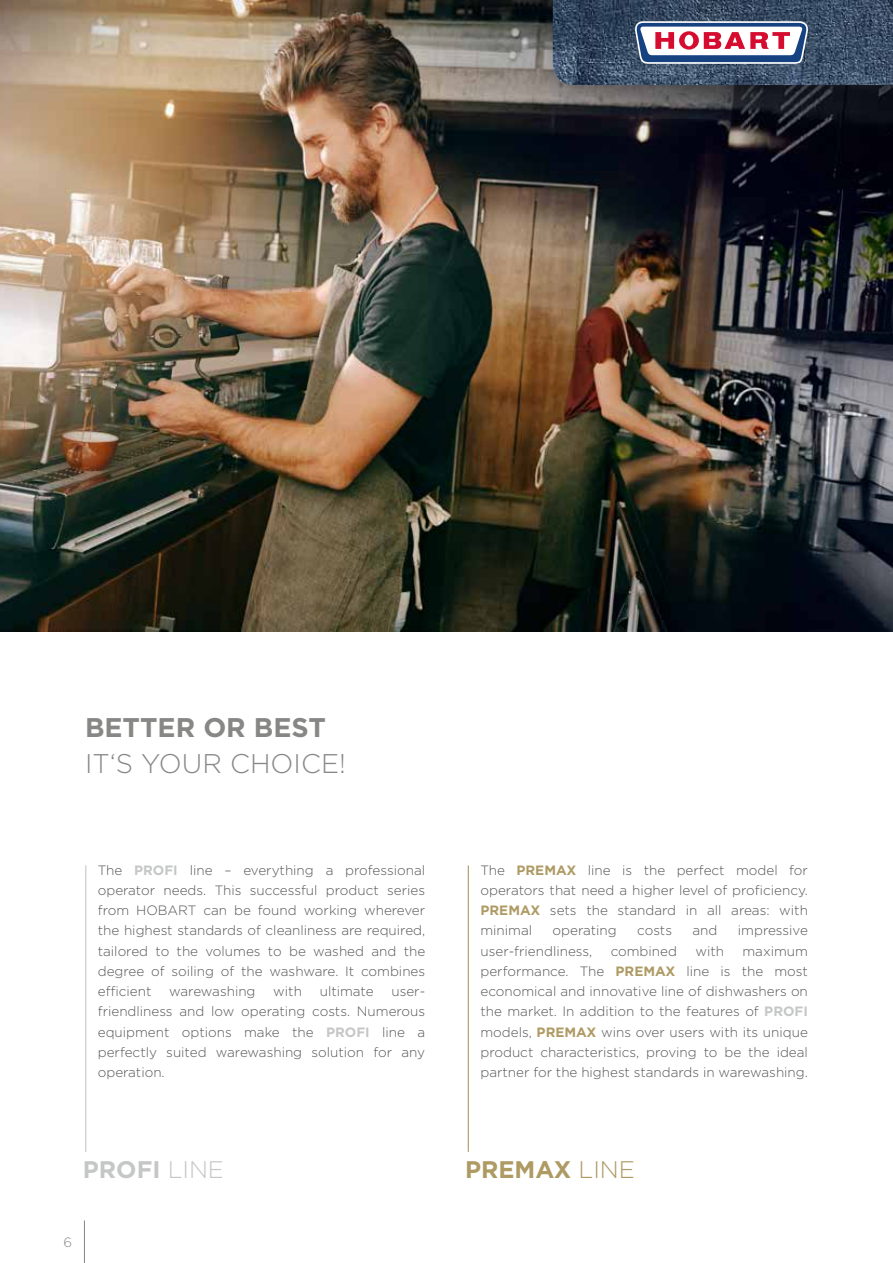
<style>
.page{position:relative;width:893px;height:1263px;background:#fff}
.page>*{position:absolute;margin:0;border:0;box-sizing:border-box;transform-origin:0 0}
.t1{font:300 27px "Gotham";color:#878786}
.t2{font:700 27px "Gotham";color:#878786}
.t3{font:700 24px "Gotham";color:#ae9a63}
.t4{font:700 24px "Gotham";color:#c5c6c6}
.t5{font:300 13.5px/20.2px "Gotham";color:#565656;text-align:justify}
.t6{font:300 13.5px "Gotham";color:#878786}
.s1{font-weight:700;color:#c5c6c6}
.s2{font-weight:700;color:#ae9a63}
.s3{font-weight:300}
</style>
<div class="page">
<hr style="left:84px;top:1220px;width:1px;height:43px;background:#878786">
<img style="left:0;top:0;width:893px;height:632px">
<hr style="left:85px;top:865px;width:1px;height:287px;background:#c5c6c6">
<hr style="left:468px;top:865px;width:1px;height:287px;background:#ae9a63">
<div style="left:541px;top:0;width:352px;height:102px;background:#000;opacity:.2"></div>
<img style="left:553px;top:0;width:340px;height:85px">
<svg style="left:635px;top:21px;width:173px;height:43px"></svg>
<h1 class="t2" style="left:85px;top:710px;width:242px">BETTER OR BEST</h1>
<h1 class="t1" style="left:85px;top:747px;width:262px">IT‘S YOUR CHOICE!</h1>
<p class="t5" style="left:98px;top:859px;width:329px">The <span class="s1">PROFI</span> line – everything a professional operator needs. This successful product series from HOBART can be found working wherever the highest standards of cleanliness are required, tailored to the volumes to be washed and the degree of soiling of the washware. It combines efficient</p>
<p class="t5" style="left:169px;top:981px;width:88px">warewashing</p>
<p class="t5" style="left:273px;top:981px;width:30px">with</p>
<p class="t5" style="left:320px;top:981px;width:55px">ultimate</p>
<p class="t5" style="left:98px;top:981px;width:329px;text-indent:294px">user&shy;friendliness and low operating costs. Numerous equipment options make the <span class="s1">PROFI</span> line a perfectly suited warewashing solution for any operation.</p>
<p class="t5" style="left:480px;top:859px;width:329px">The <span class="s2">PREMAX</span> line is the perfect model for operators that need a higher level of proficiency.<br><span class="s2">PREMAX</span> sets the standard in all areas: with minimal</p>
<p class="t5" style="left:553px;top:920px;width:66px">operating</p>
<p class="t5" style="left:637px;top:920px;width:36px">costs</p>
<p class="t5" style="left:692px;top:920px;width:26px">and</p>
<p class="t5" style="left:738px;top:920px;width:71px">impressive</p>
<p class="t5" style="left:480px;top:940px;width:113px">user-friendliness,</p>
<p class="t5" style="left:611px;top:940px;width:68px">combined</p>
<p class="t5" style="left:695px;top:940px;width:30px">with</p>
<p class="t5" style="left:480px;top:940px;width:329px;text-indent:262px">maximum performance. The <span class="s2">PREMAX</span> line is the most economical and innovative line of dishwashers on the market. In addition to the features of <span class="s1">PROFI </span>models, <span class="s2">PREMAX</span> wins over users with its unique product characteristics, proving to be the ideal partner for the highest standards in warewashing.</p>
<h2 class="t4" style="left:83px;top:1153px;width:143px">PROFI <span class="s3">LINE</span></h2>
<h2 class="t3" style="left:465px;top:1153px;width:171px">PREMAX <span class="s3">LINE</span></h2>
<p class="t6" style="left:64px;top:1234px;width:10px">6</p>
</div>
